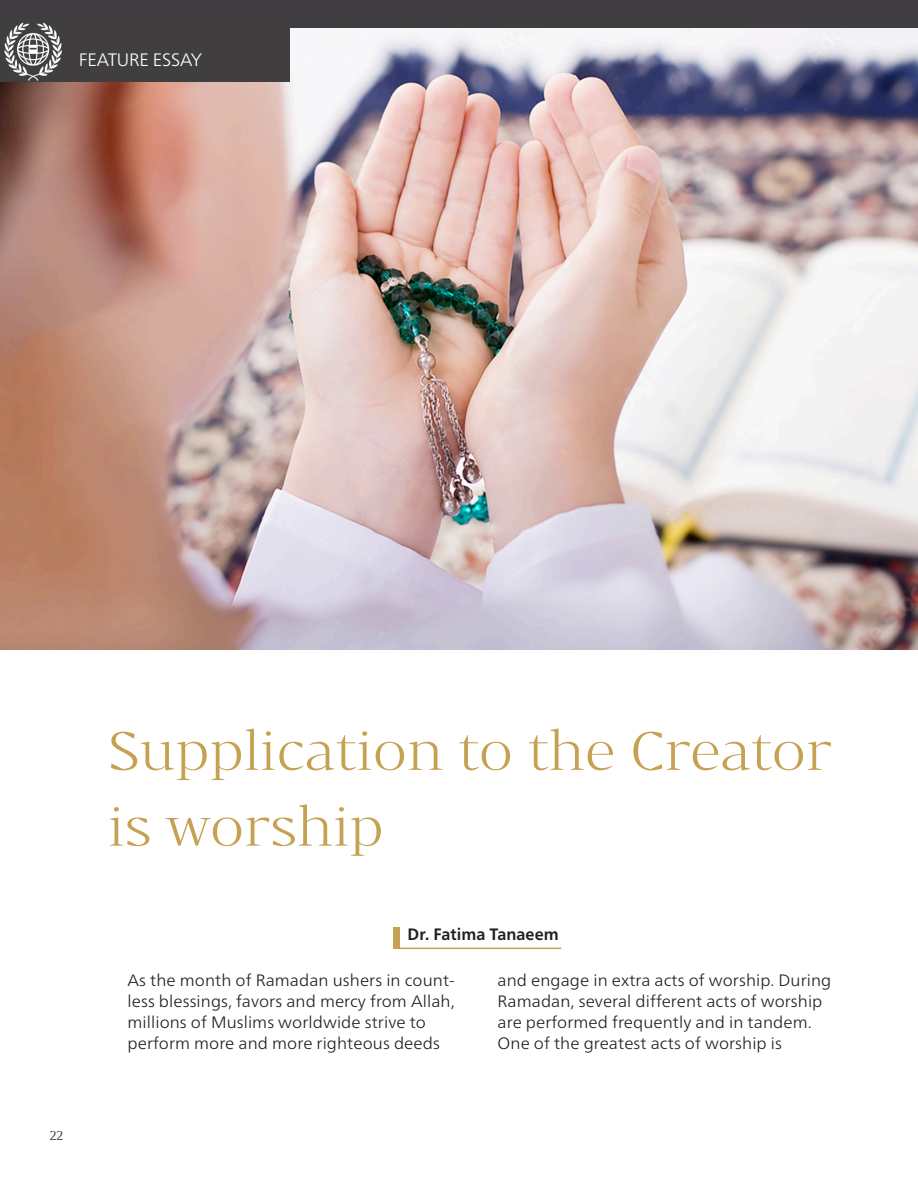
<style>
.page{position:relative;width:918px;height:1188px;background:#fff}
.page>*{position:absolute;margin:0;border:0;box-sizing:border-box;transform-origin:0 0}
.Body_Copy{font:300 51px "Bw Darius";color:#c7a152;scale:1.06 1}
.Eyebrow_Title{font:300 18px "Neue Frutiger Arabic";letter-spacing:-.01em;color:#fff}
.Body_Copy-2{font:300 16.5px/21px "Neue Frutiger Arabic";letter-spacing:.005em;color:#231f20}
.Body_Copy-3{font:700 16.5px "Neue Frutiger Arabic";letter-spacing:.005em;color:#231f20}
.t1{font:300 12px "Bw Darius";color:#231f20}
</style>
<div class="page">
<img style="left:0;top:28px;width:918px;height:621px">
<div style="left:0;top:0;width:918px;height:27px;background:#403e40"></div>
<img style="left:0;top:27px;width:294px;height:57px">
<div style="left:0;top:21px;width:289px;height:61px;background:#413e40"></div>
<div style="left:393px;top:928px;width:7px;height:21px;background:#c7a152"></div>
<hr style="left:398px;top:948px;width:163px;height:1px;background:#c7a152">
<p class="Eyebrow_Title" style="left:79px;top:48px;width:125px">FEATURE ESSAY</p>
<p class="t1" style="left:50px;top:1127px;width:15px">22</p>
<p class="Body_Copy" style="left:108px;top:715px;width:684px">Supplication to the Creator</p>
<p class="Body_Copy" style="left:108px;top:791px;width:262px">is worship</p>
<p class="Body_Copy-3" style="left:408px;top:923px;width:153px">Dr. Fatima Tanaeem</p>
<p class="Body_Copy-2" style="left:128px;top:971px;width:329px">As the month of Ramadan ushers in count&shy;less blessings, favors and mercy from Allah, millions of Muslims worldwide strive to perform more and more righteous deeds</p>
<p class="Body_Copy-2" style="left:498px;top:971px;width:335px">and engage in extra acts of worship. During Ramadan, several different acts of worship are performed frequently and in tandem.<br>One of the greatest acts of worship is</p>
</div>
